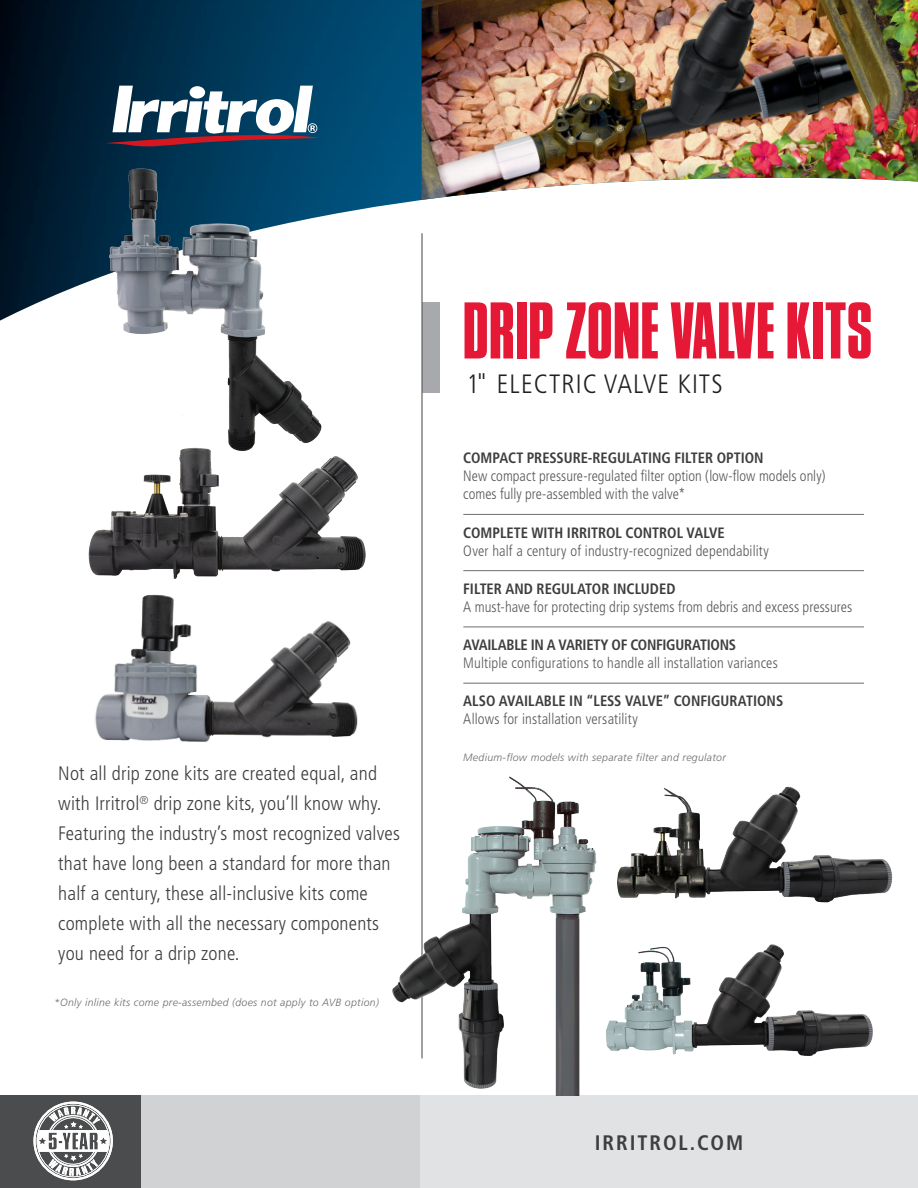
<style>
.page{position:relative;width:918px;height:1188px;background:#fff}
.page>*{position:absolute;margin:0;border:0;box-sizing:border-box;transform-origin:0 0}
.t1{font:70.05px "Compacta SHOP";letter-spacing:.02em;color:#e51836}
.t2{font:300 condensed 26.55px "Frutiger";letter-spacing:.04em;color:#231f20}
.t3{font:700 condensed 21px "Frutiger";letter-spacing:.09em;color:#3e3e3f}
.t4{font:300 condensed 19.5px/30px "Frutiger";letter-spacing:.01em;color:#3e3e3f}
.Features{font:300 condensed 15px "Frutiger";letter-spacing:.005em;color:#57585a}
.Features-2{font:700 condensed 15px "Frutiger";letter-spacing:-.005em;color:#3e3e3f}
.Features-3{font:300 condensed 15px/18px "Frutiger";letter-spacing:.005em;color:#57585a;scale:.96 1}
.bullets{font:italic 300 10.5px "Frutiger";letter-spacing:.03em;color:#6c6d70}
</style>
<div class="page">
<img style="left:0;top:0;width:422px;height:321px">
<svg style="left:105px;top:86px;width:214px;height:61px"></svg>
<div style="left:422px;top:302px;width:18px;height:91px;background:#a8a9ad"></div>
<hr style="left:421px;top:233px;width:2px;height:825px;background:#57585a">
<div style="left:0;top:1095px;width:431px;height:93px;background:#d1d2d4"></div>
<div style="left:420px;top:1095px;width:498px;height:93px;background:#e1e2e4"></div>
<div style="left:0;top:1095px;width:141px;height:93px;background:#4b4c4d"></div>
<svg style="left:33px;top:1102px;width:80px;height:78px"></svg>
<img style="left:95px;top:594px;width:263px;height:148px">
<img style="left:89px;top:456px;width:277px;height:123px">
<hr style="left:463px;top:514px;width:401px;height:1px;background:#6c6d70">
<hr style="left:463px;top:570px;width:401px;height:1px;background:#6c6d70">
<hr style="left:463px;top:627px;width:401px;height:1px;background:#6c6d70">
<hr style="left:463px;top:683px;width:401px;height:1px;background:#6c6d70">
<img style="left:422px;top:0;width:496px;height:200px">
<img style="left:619px;top:786px;width:274px;height:116px">
<img style="left:619px;top:944px;width:254px;height:112px">
<img style="left:392px;top:775px;width:227px;height:320px">
<img style="left:92px;top:149px;width:242px;height:320px">
<p class="t4" style="left:58px;top:759px;width:343px">Not all drip zone kits are created equal, and with Irritrol<sup>®</sup> drip zone kits, you’ll know why.<br>Featuring the industry’s most recognized valves that have long been a standard for more than half a century, these all-inclusive kits come complete with all the necessary components you need for a drip zone.</p>
<p class="bullets" style="left:54px;top:996px;width:326px">*Only inline kits come pre-assembed (does not apply to AVB option)</p>
<p class="t1" style="left:463px;top:287px;width:410px">DRIP ZONE VALVE KITS</p>
<p class="t2" style="left:467px;top:369px;width:257px">1" ELECTRIC VALVE KITS</p>
<p class="Features-2" style="left:463px;top:449px;width:302px">COMPACT PRESSURE-REGULATING FILTER OPTION</p>
<p class="Features-3" style="left:463px;top:467px;width:379px">New compact pressure-regulated filter option (low-flow models only) comes fully pre-assembled with the valve*</p>
<p class="Features-2" style="left:463px;top:524px;width:263px">COMPLETE WITH IRRITROL CONTROL VALVE</p>
<p class="Features" style="left:463px;top:542px;width:307px">Over half a century of industry-recognized dependability</p>
<p class="Features-2" style="left:463px;top:580px;width:214px">FILTER AND REGULATOR INCLUDED</p>
<p class="Features" style="left:463px;top:598px;width:390px">A must-have for protecting drip systems from debris and excess pressures</p>
<p class="Features-2" style="left:463px;top:636px;width:274px">AVAILABLE IN A VARIETY OF CONFIGURATIONS</p>
<p class="Features" style="left:463px;top:654px;width:316px">Multiple configurations to handle all installation variances</p>
<p class="Features-2" style="left:463px;top:692px;width:322px">ALSO AVAILABLE IN “LESS VALVE” CONFIGURATIONS</p>
<p class="Features" style="left:463px;top:711px;width:176px">Allows for installation versatility</p>
<p class="bullets" style="left:463px;top:751px;width:264px">Medium-flow models with separate filter and regulator</p>
<p class="t3" style="left:595px;top:1130px;width:150px">IRRITROL.COM</p>
</div>
